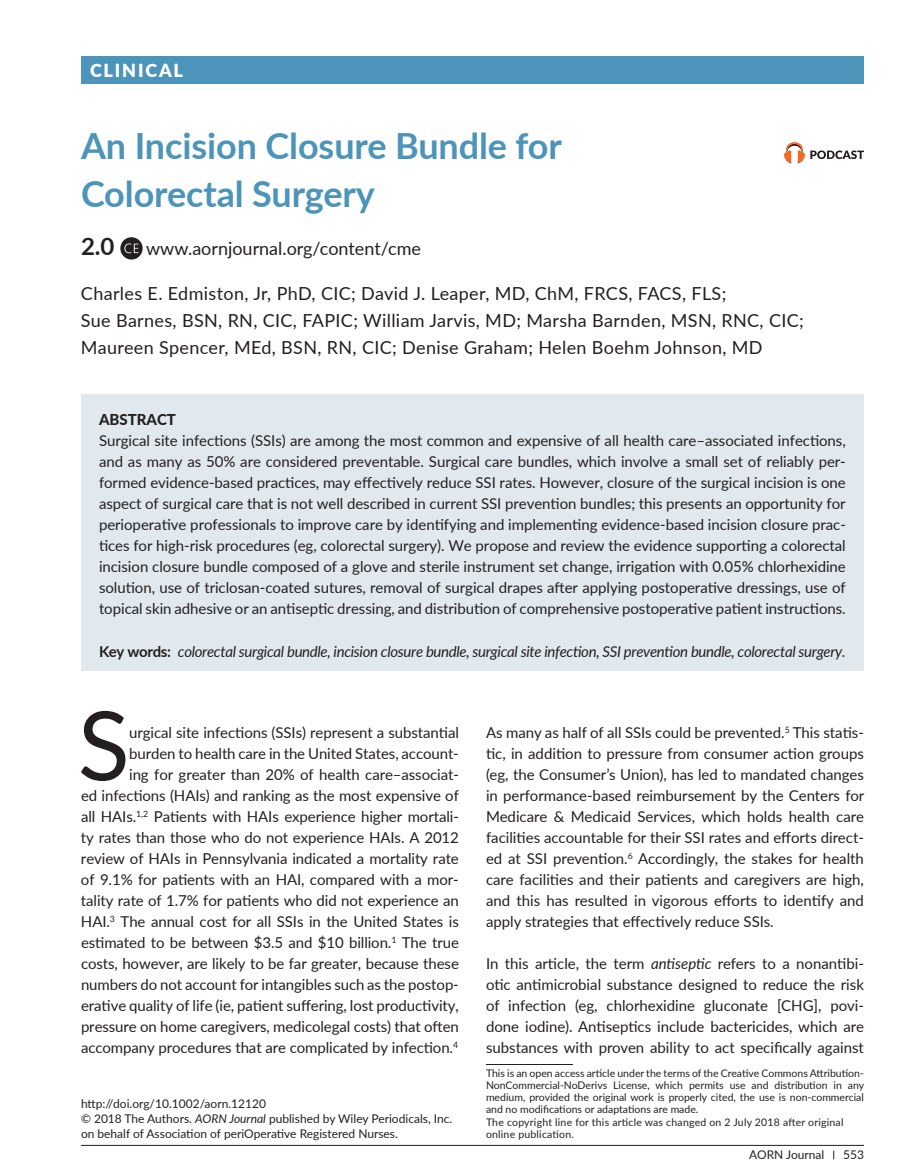
<style>
.page{position:relative;width:918px;height:1175px;background:#fff}
.page>*{position:absolute;margin:0;border:0;box-sizing:border-box;transform-origin:0 0}
.t1{font:95.7px "Lato";color:#231f20}
.t2{font:700 36px/48px "Lato";letter-spacing:-.005em;color:#4c94b9}
.t3{font:700 24px "Lato";color:#231f20}
.t4{font:18px/27px "Lato";letter-spacing:.02em;color:#231f20}
.t5{font:18px "Lato";color:#231f20}
.t6{font:900 18px "Lato";letter-spacing:.1em;color:#fff}
.t7{font:15px/21px "Lato";letter-spacing:-.005em;color:#231f20;text-align:justify}
.t8{font:italic 15px "Lato";letter-spacing:-.02em;color:#231f20}
.t9{font:800 15px "Lato";color:#231f20}
.t10{font:12px/15px "Lato";color:#231f20}
.t11{font:10.5px/12.1px "Lato";color:#231f20}
.s1{font-weight:700;font-style:normal}
.s2{font-style:italic}
</style>
<div class="page">
<hr style="left:81px;top:1145px;width:783px;height:1px;background:#231f20">
<div style="left:81px;top:57px;width:783px;height:27px;background:#4c94b9"></div>
<div style="left:81px;top:394px;width:783px;height:44px;background:#e1e9ee"></div>
<div style="left:81px;top:433px;width:783px;height:194px;background:#e1e9ee"></div>
<div style="left:81px;top:621px;width:783px;height:49px;background:#e1e9ee"></div>
<div style="left:120px;top:237px;width:23px;height:22px;background:#231f20;border-radius:50%"></div>
<svg style="left:124px;top:243px;width:15px;height:10px"></svg>
<svg style="left:784px;top:142px;width:80px;height:22px"></svg>
<hr style="left:486px;top:1064px;width:87px;height:1px;background:#231f20">
<p class="t6" style="left:90px;top:57px;width:95px">CLINICAL</p>
<h2 class="t2" style="left:81px;top:120px;width:482px">An Incision Closure Bundle for<br>Colorectal Surgery</h2>
<h3 class="t3" style="left:81px;top:229px;width:35px">2.0</h3>
<p class="t5" style="left:146px;top:236px;width:276px">www.aornjournal.org/content/cme</p>
<p class="t4" style="left:81px;top:279px;width:724px">Charles E. Edmiston, Jr, PhD, CIC; David J. Leaper, MD, ChM, FRCS, FACS, FLS;<br>Sue Barnes, BSN, RN, CIC, FAPIC; William Jarvis, MD; Marsha Barnden, MSN, RNC, CIC;<br>Maureen Spencer, MEd, BSN, RN, CIC; Denise Graham; Helen Boehm Johnson, MD</p>
<p class="t9" style="left:99px;top:408px;width:79px">ABSTRACT</p>
<p class="t7" style="left:99px;top:429px;width:748px">Surgical site infections (SSIs) are among the most common and expensive of all health care–associated infections, and as many as 50% are considered preventable. Surgical care bundles, which involve a small set of reliably per&shy;formed evidence-based practices, may effectively reduce SSI rates. However, closure of the surgical incision is one aspect of surgical care that is not well described in current SSI prevention bundles; this presents an opportunity for perioperative professionals to improve care by identifying and implementing evidence-based incision closure prac&shy;tices for high-risk procedures (eg, colorectal surgery). We propose and review the evidence supporting a colorectal incision closure bundle composed of a glove and sterile instrument set change, irrigation with 0.05% chlorhexidine solution, use of triclosan-coated sutures, removal of surgical drapes after applying postoperative dressings, use of topical skin adhesive or an antiseptic dressing, and distribution of comprehensive postoperative patient instructions.</p>
<p class="t8" style="left:99px;top:641px;width:748px"><span class="s1">Key words:</span> colorectal surgical bundle, incision closure bundle, surgical site infection, SSI prevention bundle, colorectal surgery.</p>
<h1 class="t1" style="left:78px;top:677px;width:53px">S</h1>
<p class="t7" style="left:81px;top:721px;width:379px;text-align:right">urgical site infections (SSIs) represent a substantial burden to health care in the United States, account-<br>ing for greater than 20% of health care–associat-<br>ed infections (HAIs) and ranking as the most expensive of all HAIs.<sup>1,2</sup> Patients with HAIs experience higher mortali&shy;ty rates than those who do not experience HAIs. A 2012 review of HAIs in Pennsylvania indicated a mortality rate of 9.1% for patients with an HAI, compared with a mor&shy;tality rate of 1.7% for patients who did not experience an HAI.<sup>3</sup> The annual cost for all SSIs in the United States is estimated to be between $3.5 and $10 billion.<sup>1</sup> The true costs, however, are likely to be far greater, because these numbers do not account for intangibles such as the postop&shy;erative quality of life (ie, patient suffering, lost productivity, pressure on home caregivers, medicolegal costs) that often accompany procedures that are complicated by infection.<sup>4</sup></p>
<p class="t7" style="left:486px;top:721px;width:380px">As many as half of all SSIs could be prevented.<sup>5</sup> This statis&shy;tic, in addition to pressure from consumer action groups (eg, the Consumer’s Union), has led to mandated changes in performance-based reimbursement by the Centers for Medicare &amp; Medicaid Services, which holds health care facilities accountable for their SSI rates and efforts direct&shy;ed at SSI prevention.<sup>6</sup> Accordingly, the stakes for health care facilities and their patients and caregivers are high, and this has resulted in vigorous efforts to identify and apply strategies that effectively reduce SSIs.</p>
<p class="t7" style="left:486px;top:952px;width:379px">In this article, the term <span class="s2">antiseptic</span> refers to a nonantibi&shy;otic antimicrobial substance designed to reduce the risk of infection (eg, chlorhexidine gluconate [CHG], povi&shy;done iodine). Antiseptics include bactericides, which are substances with proven ability to act specifically against</p>
<p class="t10" style="left:81px;top:1095px;width:373px">http://doi.org/10.1002/aorn.12120<br>© 2018 The Authors. <span class="s2">AORN Journal</span> published by Wiley Periodicals, Inc. on behalf of Association of periOperative Registered Nurses.</p>
<p class="t11" style="left:486px;top:1066px;width:380px">This is an open access article under the terms of the Creative Commons Attribution-NonCommercial-NoDerivs License, which permits use and distribution in any medium, provided the original work is properly cited, the use is non-commercial and no modifications or adaptations are made.<br>The copyright line for this article was changed on 2 July 2018 after original online publication.</p>
<p class="t10" style="left:749px;top:1146px;width:77px">AORN Journal</p>
<p class="t10" style="left:843px;top:1146px;width:22px">553</p>
</div>
